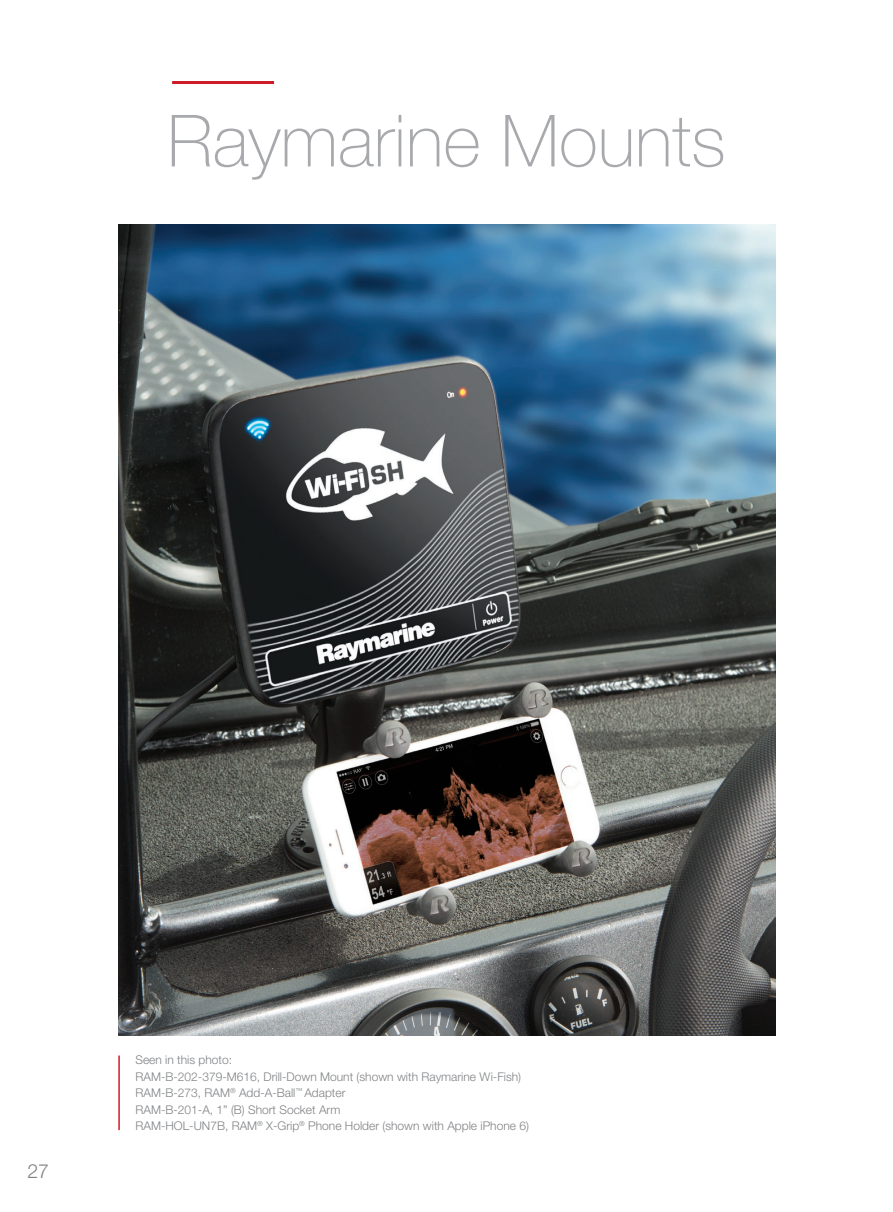
<style>
.page{position:relative;width:893px;height:1212px;background:#fff}
.page>*{position:absolute;margin:0;border:0;box-sizing:border-box;transform-origin:0 0}
.t1{font:100 72px "Helvetica Neue LT Std";color:#a8a9ad}
.t2{font:300 19.5px "Helvetica Neue LT Std";color:#808285}
.Product_Header{font:300 12px "Helvetica Neue LT Std";color:#808285}
</style>
<div class="page">
<img style="left:118px;top:224px;width:657px;height:812px">
<hr style="left:118px;top:1055px;width:2px;height:75px;background:#ce1c27">
<hr style="left:172px;top:81px;width:102px;height:3px;background:#ce1c27">
<p class="t1" style="left:167px;top:100px;width:560px">Raymarine Mounts</p>
<h2 class="t2" style="left:27px;top:1159px;width:23px">27</h2>
<p class="Product_Header" style="left:135px;top:1052px;width:98px">Seen in this photo:</p>
<p class="Product_Header" style="left:135px;top:1069px;width:387px">RAM-B-202-379-M616, Drill-Down Mount (shown with Raymarine Wi-Fish)</p>
<p class="Product_Header" style="left:135px;top:1085px;width:212px">RAM-B-273, RAM<sup>®</sup> Add-A-Ball<sup>™</sup> Adapter</p>
<p class="Product_Header" style="left:135px;top:1102px;width:206px">RAM-B-201-A, 1” (B) Short Socket Arm</p>
<p class="Product_Header" style="left:135px;top:1118px;width:395px">RAM-HOL-UN7B, RAM<sup>®</sup> X-Grip<sup>®</sup> Phone Holder (shown with Apple iPhone 6)</p>
</div>
